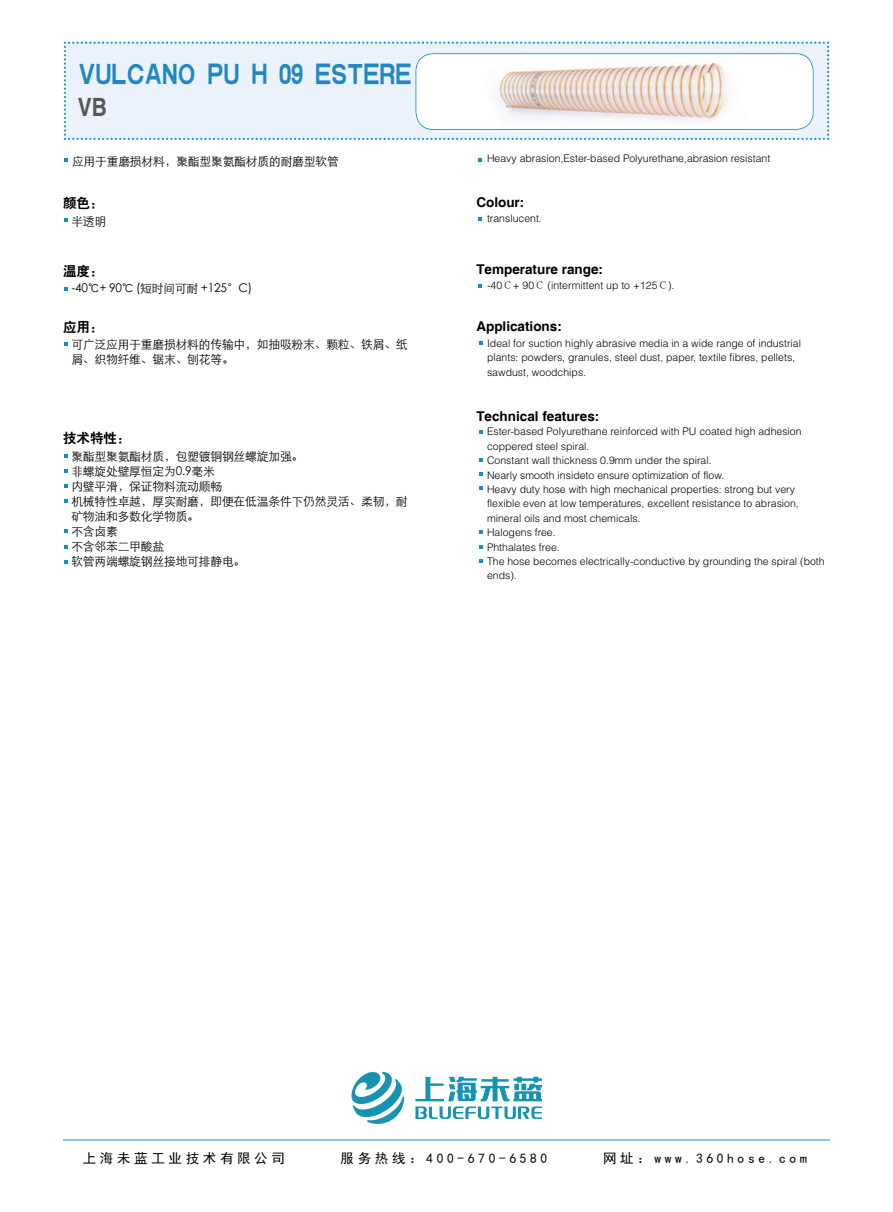
<style>
.page{position:relative;width:893px;height:1212px;background:#fff}
.page>*{position:absolute;margin:0;border:0;box-sizing:border-box;transform-origin:0 0}
.t1{font:29.1px "H Yb 2 gj";letter-spacing:-.01em;color:#2187be;scale:.83 1}
.t2{font:700 25.2px "Helvetica";color:#595757;scale:.83 1}
.t3{font:700 13.5px "Helvetica";color:#000}
.t4{font:13.5px "Sim Hei";letter-spacing:.27em;color:#040000}
.t5{font:13.5px "H Yb 2 gj";color:#000}
.t6{font:12px/15px "ST Xihei";letter-spacing:-.015em;color:#000}
.t7{font:300 10.5px/14.4px "Helv";color:#000}
.s1{font-family:"Adobe Song Std"}
</style>
<div class="page">
<svg style="left:64px;top:158px;width:3px;height:4px"></svg>
<svg style="left:478px;top:158px;width:4px;height:4px"></svg>
<svg style="left:64px;top:342px;width:3px;height:4px"></svg>
<svg style="left:478px;top:217px;width:4px;height:3px"></svg>
<svg style="left:478px;top:284px;width:4px;height:4px"></svg>
<svg style="left:64px;top:469px;width:3px;height:4px"></svg>
<svg style="left:64px;top:484px;width:3px;height:4px"></svg>
<svg style="left:64px;top:545px;width:3px;height:4px"></svg>
<svg style="left:64px;top:529px;width:3px;height:4px"></svg>
<svg style="left:64px;top:499px;width:3px;height:4px"></svg>
<svg style="left:479px;top:341px;width:4px;height:4px"></svg>
<hr style="left:63px;top:1139px;width:767px;height:1px;background:#188ecb">
<svg style="left:351px;top:1071px;width:53px;height:53px"></svg>
<svg style="left:415px;top:1077px;width:127px;height:42px"></svg>
<svg style="left:479px;top:430px;width:4px;height:4px"></svg>
<svg style="left:479px;top:459px;width:4px;height:3px"></svg>
<svg style="left:479px;top:473px;width:4px;height:3px"></svg>
<svg style="left:479px;top:487px;width:4px;height:3px"></svg>
<svg style="left:479px;top:560px;width:4px;height:3px"></svg>
<svg style="left:479px;top:530px;width:4px;height:4px"></svg>
<svg style="left:479px;top:545px;width:4px;height:4px"></svg>
<svg style="left:64px;top:42px;width:765px;height:98px"></svg>
<h1 class="t1" style="left:78px;top:62px;width:404px">VULCANO PU H 09 ESTERE</h1>
<h2 class="t2" style="left:78px;top:91px;width:37px">VB</h2>
<p class="t6" style="left:72px;top:153px;width:268px">应用于重磨损材料，聚酯型聚氨酯材质的耐磨型软管</p>
<p class="t7" style="left:487px;top:150px;width:285px">Heavy abrasion,Ester-based Polyurethane,abrasion resistant</p>
<p class="t5" style="left:63px;top:196px;width:42px">颜色：</p>
<p class="t3" style="left:476px;top:194px;width:49px">Colour:</p>
<p class="t6" style="left:71px;top:213px;width:36px">半透明</p>
<p class="t7" style="left:487px;top:211px;width:56px">translucent.</p>
<p class="t5" style="left:63px;top:265px;width:35px">温度:</p>
<p class="t6" style="left:71px;top:280px;width:182px">-40℃+ 90℃ (短时间可耐 +125°C)</p>
<p class="t5" style="left:63px;top:320px;width:42px">应用：</p>
<p class="t3" style="left:476px;top:261px;width:128px">Temperature range:</p>
<p class="t7" style="left:487px;top:278px;width:189px">-40<span class="s1">℃</span>+ 90<span class="s1">℃</span> (intermittent up to +125<span class="s1">℃</span>).</p>
<p class="t3" style="left:476px;top:318px;width:87px">Applications:</p>
<p class="t6" style="left:71px;top:336px;width:338px">可广泛应用于重磨损材料的传输中，如抽吸粉末、颗粒、铁屑、纸屑、织物纤维、锯末、刨花等。</p>
<p class="t7" style="left:487px;top:336px;width:315px">Ideal for suction highly abrasive media in a wide range of industrial plants: powders, granules, steel dust, paper, textile fibres, pellets, sawdust, woodchips.</p>
<p class="t3" style="left:476px;top:408px;width:125px">Technical features:</p>
<p class="t5" style="left:63px;top:431px;width:69px">技术特性：</p>
<p class="t6" style="left:71px;top:448px;width:338px">聚酯型聚氨酯材质，包塑镀铜钢丝螺旋加强。<br>非螺旋处壁厚恒定为0.9毫米<br>内壁平滑，保证物料流动顺畅<br>机械特性卓越，厚实耐磨，即便在低温条件下仍然灵活、柔韧，耐矿物油和多数化学物质。<br>不含卤素<br>不含邻苯二甲酸盐<br>软管两端螺旋钢丝接地可排静电。</p>
<p class="t7" style="left:487px;top:424px;width:339px">Ester-based Polyurethane reinforced with PU coated high adhesion coppered steel spiral.<br>Constant wall thickness 0.9mm under the spiral.<br>Nearly smooth insideto ensure optimization of flow.<br>Heavy duty hose with high mechanical properties: strong but very flexible even at low temperatures, excellent resistance to abrasion, mineral oils and most chemicals.<br>Halogens free.<br>Phthalates free.<br>The hose becomes electrically-conductive by grounding the spiral (both ends).</p>
<p class="t4" style="left:83px;top:1151px;width:204px">上海未蓝工业技术有限公司</p>
<p class="t4" style="left:341px;top:1151px;width:208px">服务热线：400-670-6580</p>
<p class="t4" style="left:603px;top:1151px;width:205px">网址：www.360hose.com</p>
</div>
